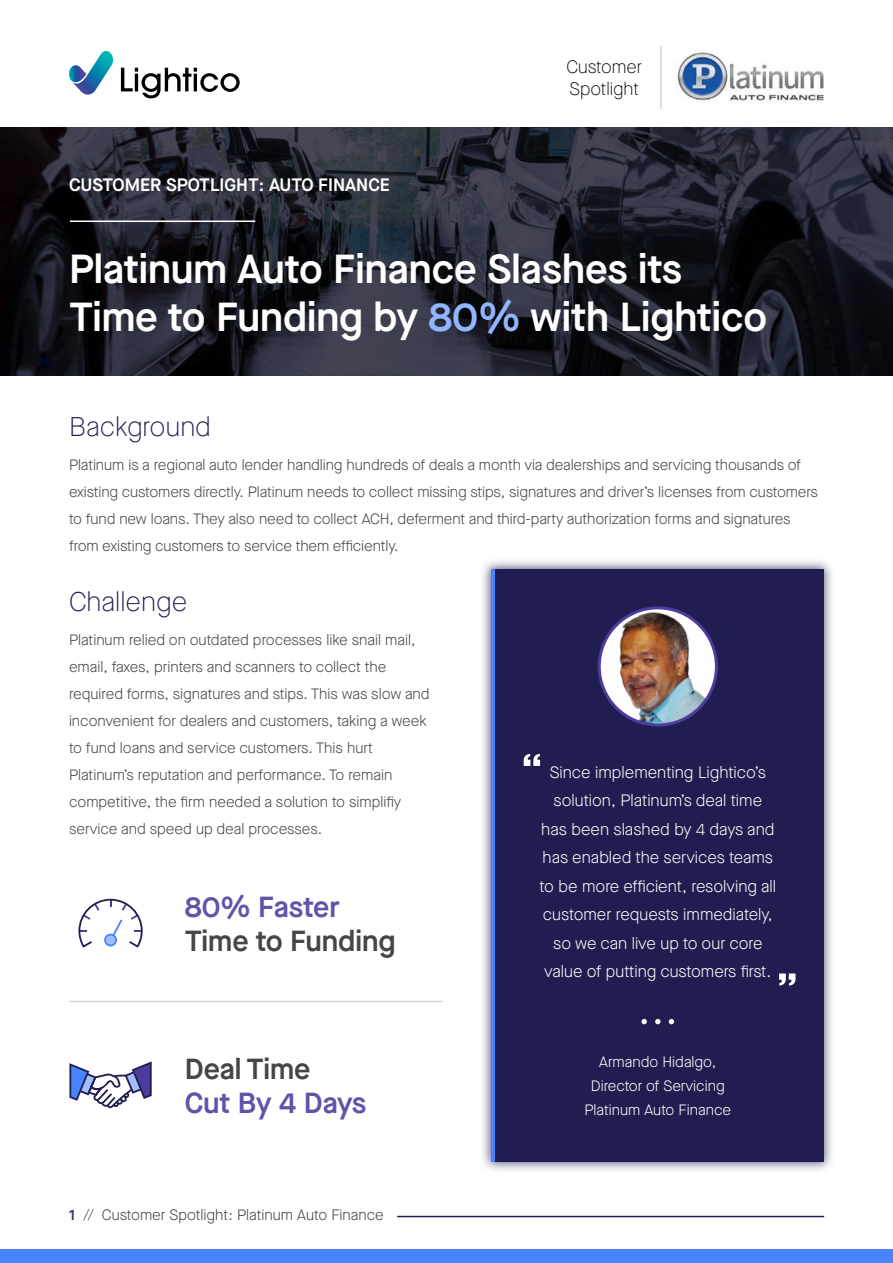
<style>
.page{position:relative;width:893px;height:1263px;background:#fff}
.page>*{position:absolute;margin:0;border:0;box-sizing:border-box;transform-origin:0 0}
.t1{font:100 75px "Maison Neue";color:#fff}
.t2{font:600 40.5px/48.6px "Maison Neue";color:#fff}
.t3{font:600 29.1px "Maison Neue";color:#464547}
.t4{font:600 29.1px "Maison Neue";color:#6252aa}
.t5{font:100 27px "Maison Neue";color:#201e50}
.t6{font:600 18px "Maison Neue";color:#fff}
.t7{font:100 18px/21.6px "Maison Neue";color:#000}
.t8{font:300 16.5px/28.5px "Maison Neue";color:#fff;text-align:center}
.t9{font:300 15px/27px "Maison Neue";letter-spacing:-.005em;color:#464547}
.t10{font:300 15px/24px "Maison Neue";color:#fff;text-align:center}
.s1{color:#91b5ff}
.s2{font-weight:600;color:#3b3965}
</style>
<div class="page">
<hr style="left:397px;top:1216px;width:427px;height:1px;background:#201e50">
<div style="left:0;top:1250px;width:893px;height:13px;background:#4784ff"></div>
<svg style="left:0;top:127px;width:893px;height:249px;background:#20212c"></svg>
<hr style="left:70px;top:221px;width:185px;height:1px;background:#fff">
<hr style="left:660px;top:46px;width:2px;height:63px;background:#d5d5db">
<img style="left:677px;top:49px;width:147px;height:52px">
<svg style="left:121px;top:68px;width:119px;height:30px"></svg>
<svg style="left:69px;top:51px;width:44px;height:44px"></svg>
<svg style="left:78px;top:899px;width:65px;height:48px"></svg>
<svg style="left:69px;top:1061px;width:83px;height:47px"></svg>
<hr style="left:69px;top:1001px;width:374px;height:1px;background:#d5d5db">
<div style="left:480px;top:557px;width:355px;height:615px;background:#201e50;opacity:.76"></div>
<div style="left:491px;top:569px;width:333px;height:592px;background:#201e50"></div>
<svg style="left:599px;top:608px;width:117px;height:117px"></svg>
<img style="left:613px;top:610px;width:97px;height:115px">
<div style="left:598px;top:606px;width:120px;height:120px;border:3px solid #4d3b9e;border-radius:50%"></div>
<svg style="left:641px;top:1019px;width:6px;height:5px"></svg>
<svg style="left:655px;top:1019px;width:5px;height:5px"></svg>
<svg style="left:669px;top:1019px;width:5px;height:5px"></svg>
<hr style="left:491px;top:569px;width:4px;height:592px;background:#4784ff">
<p class="t6" style="left:69px;top:172px;width:323px">CUSTOMER SPOTLIGHT: AUTO FINANCE</p>
<p class="t7" style="left:566px;top:56px;width:77px">Customer<br>Spotlight</p>
<h2 class="t2" style="left:69px;top:243px;width:700px">Platinum Auto Finance Slashes its<br>Time to Funding by <span class="s1">80%</span> with Lightico</h2>
<h3 class="t5" style="left:69px;top:409px;width:143px">Background</h3>
<p class="t9" style="left:69px;top:451px;width:750px">Platinum is a regional auto lender handling hundreds of deals a month via dealerships and servicing thousands of existing customers directly. Platinum needs to collect missing stips, signatures and driver’s licenses from customers to fund new loans. They also need to collect ACH, deferment and third-party authorization forms and signatures from existing customers to service them efficiently.</p>
<h3 class="t5" style="left:69px;top:584px;width:120px">Challenge</h3>
<p class="t9" style="left:69px;top:626px;width:362px">Platinum relied on outdated processes like snail mail, email, faxes, printers and scanners to collect the required forms, signatures and stips. This was slow and inconvenient for dealers and customers, taking a week to fund loans and service customers. This hurt Platinum’s reputation and performance. To remain competitive, the firm needed a solution to simplifiy service and speed up deal processes.</p>
<h3 class="t4" style="left:185px;top:887px;width:156px">80% Faster</h3>
<h3 class="t3" style="left:185px;top:920px;width:212px">Time to Funding</h3>
<h3 class="t3" style="left:185px;top:1048px;width:127px">Deal Time</h3>
<h3 class="t4" style="left:185px;top:1082px;width:183px">Cut By 4 Days</h3>
<p class="t9" style="left:69px;top:1201px;width:316px"><span class="s2">1</span> // Customer Spotlight: Platinum Auto Finance</p>
<h1 class="t1" style="left:516px;top:732px;width:33px">“</h1>
<p class="t8" style="left:540px;top:758px;width:238px">Since implementing Lightico’s solution, Platinum’s deal time has been slashed by 4 days and has enabled the services teams to be more efficient, resolving all customer requests immediately, so we can live up to our core value of putting customers first.</p>
<h1 class="t1" style="left:771px;top:952px;width:33px">”</h1>
<p class="t10" style="left:584px;top:1050px;width:148px">Armando Hidalgo,<br>Director of Servicing<br>Platinum Auto Finance</p>
</div>
